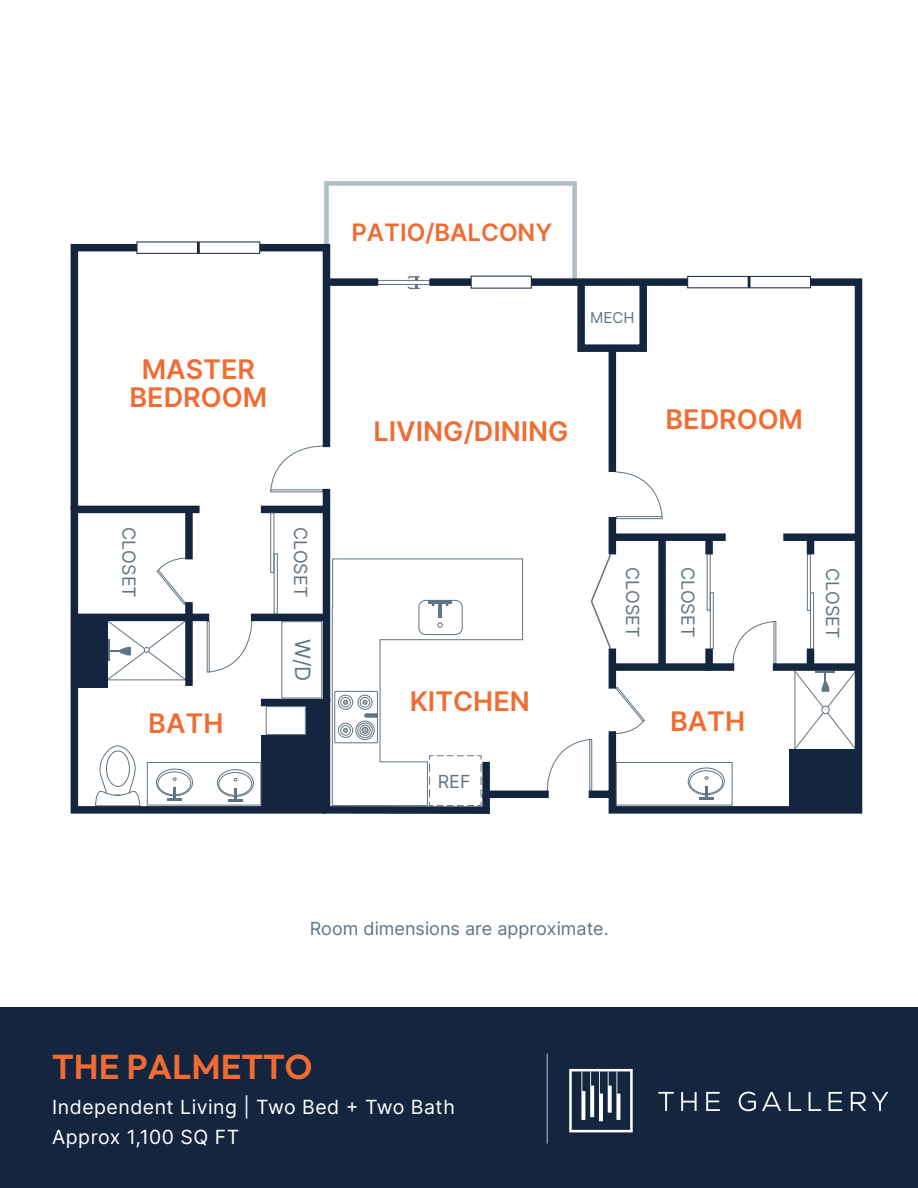
<style>
.page{position:relative;width:918px;height:1188px;background:#fff}
.page>*{position:absolute;margin:0;border:0;box-sizing:border-box;transform-origin:0 0}
.t1{font:600 34.5px "Outfit";color:#f06c33}
.t2{font:600 27px/28.5px "Inter";color:#f06c33;text-align:center}
.t3{font:600 24px "Inter";color:#f06c33}
.t4{font:21px "Inter";color:#617481}
.t5{font:19.5px/30px "Inter";letter-spacing:.025em;color:#fff}
.t6{font:18px "Inter";color:#617481}
.t7{font:15px "Inter";color:#617481}
</style>
<div class="page">
<div style="left:0;top:1008px;width:918px;height:180px;background:#14253f"></div>
<hr style="left:547px;top:1054px;width:1px;height:90px;background:#fff">
<svg style="left:569px;top:1069px;width:64px;height:63px"></svg>
<svg style="left:658px;top:1092px;width:16px;height:19px"></svg>
<svg style="left:681px;top:1092px;width:16px;height:19px"></svg>
<svg style="left:706px;top:1092px;width:14px;height:19px"></svg>
<svg style="left:739px;top:1092px;width:17px;height:19px"></svg>
<svg style="left:762px;top:1092px;width:19px;height:19px"></svg>
<svg style="left:789px;top:1092px;width:12px;height:19px"></svg>
<svg style="left:809px;top:1092px;width:12px;height:19px"></svg>
<svg style="left:829px;top:1092px;width:13px;height:19px"></svg>
<svg style="left:851px;top:1092px;width:15px;height:19px"></svg>
<svg style="left:872px;top:1092px;width:16px;height:19px"></svg>
<svg style="left:70px;top:517px;width:262px;height:297px"></svg>
<div style="left:74px;top:614px;width:135px;height:7px;background:#14253f"></div>
<svg style="left:324px;top:181px;width:253px;height:108px"></svg>
<div style="left:185px;top:509px;width:8px;height:50px;background:#14253f"></div>
<div style="left:185px;top:602px;width:8px;height:84px;background:#14253f"></div>
<svg style="left:70px;top:240px;width:264px;height:277px"></svg>
<svg style="left:422px;top:275px;width:441px;height:539px"></svg>
<div style="left:326px;top:278px;width:52px;height:8px;background:#14253f"></div>
<div style="left:577px;top:278px;width:70px;height:74px;border:8px solid #14253f"></div>
<div style="left:609px;top:348px;width:7px;height:124px;background:#14253f"></div>
<div style="left:609px;top:517px;width:7px;height:37px;background:#14253f"></div>
<div style="left:609px;top:649px;width:7px;height:40px;background:#14253f"></div>
<div style="left:612px;top:533px;width:114px;height:8px;background:#14253f"></div>
<div style="left:783px;top:533px;width:76px;height:8px;background:#14253f"></div>
<div style="left:807px;top:537px;width:7px;height:17px;background:#14253f"></div>
<div style="left:705px;top:537px;width:8px;height:17px;background:#14253f"></div>
<svg style="left:702px;top:621px;width:73px;height:54px"></svg>
<div style="left:773px;top:663px;width:86px;height:8px;background:#14253f"></div>
<div style="left:807px;top:649px;width:7px;height:18px;background:#14253f"></div>
<div style="left:612px;top:663px;width:97px;height:8px;background:#14253f"></div>
<svg style="left:332px;top:558px;width:191px;height:128px"></svg>
<svg style="left:253px;top:686px;width:392px;height:128px"></svg>
<div style="left:306px;top:705px;width:20px;height:105px;background:#14253f"></div>
<div style="left:261px;top:735px;width:51px;height:75px;background:#14253f"></div>
<div style="left:789px;top:749px;width:70px;height:61px;background:#14253f"></div>
<div style="left:77px;top:617px;width:31px;height:70px;background:#14253f"></div>
<div style="left:266px;top:706px;width:40px;height:29px;border:1px solid #617481"></div>
<div style="left:281px;top:621px;width:41px;height:77px;border:1px solid #617481"></div>
<div style="left:158px;top:771px;width:33px;height:24px;border:1px solid #617481;border-radius:50%"></div>
<div style="left:156px;top:769px;width:37px;height:27px;border:1px solid #617481;border-radius:50%"></div>
<div style="left:147px;top:762px;width:114px;height:43px;border:1px solid #617481"></div>
<svg style="left:173px;top:778px;width:4px;height:3px"></svg>
<hr style="left:167px;top:798px;width:15px;height:3px;background:#617481">
<svg style="left:174px;top:788px;width:2px;height:10px"></svg>
<div style="left:689px;top:770px;width:34px;height:24px;border:1px solid #617481;border-radius:50%"></div>
<div style="left:688px;top:768px;width:37px;height:27px;border:1px solid #617481;border-radius:50%"></div>
<div style="left:616px;top:762px;width:117px;height:43px;border:1px solid #617481"></div>
<svg style="left:705px;top:776px;width:3px;height:4px"></svg>
<hr style="left:699px;top:797px;width:15px;height:3px;background:#617481">
<svg style="left:705px;top:787px;width:3px;height:10px"></svg>
<div style="left:218px;top:772px;width:34px;height:24px;border:1px solid #617481;border-radius:50%"></div>
<div style="left:217px;top:769px;width:37px;height:28px;border:1px solid #617481;border-radius:50%"></div>
<svg style="left:228px;top:788px;width:15px;height:13px"></svg>
<div style="left:137px;top:242px;width:123px;height:12px;background:#fff;border:1px solid #14253f"></div>
<svg style="left:197px;top:242px;width:3px;height:11px"></svg>
<div style="left:687px;top:276px;width:124px;height:12px;background:#fff;border:1px solid #14253f"></div>
<svg style="left:748px;top:276px;width:2px;height:12px"></svg>
<div style="left:471px;top:276px;width:61px;height:12px;background:#fff"></div>
<div style="left:658px;top:537px;width:8px;height:130px;background:#14253f"></div>
<div style="left:710px;top:592px;width:4px;height:57px;border:1px solid #617481"></div>
<div style="left:707px;top:554px;width:4px;height:57px;border:1px solid #617481"></div>
<div style="left:810px;top:592px;width:4px;height:57px;border:1px solid #617481"></div>
<div style="left:807px;top:554px;width:4px;height:57px;border:1px solid #617481"></div>
<div style="left:270px;top:513px;width:4px;height:60px;border:1px solid #617481"></div>
<div style="left:274px;top:553px;width:4px;height:61px;border:1px solid #617481"></div>
<h2 class="t2" style="left:130px;top:354px;width:139px">MASTER<br>BEDROOM</h2>
<p class="t6" style="left:142px;top:527px;width:72px;rotate:90deg">CLOSET</p>
<p class="t6" style="left:314px;top:527px;width:72px;rotate:90deg">CLOSET</p>
<p class="t4" style="left:318px;top:639px;width:44px;rotate:90deg">W/D</p>
<h3 class="t3" style="left:352px;top:215px;width:202px">PATIO/BALCONY</h3>
<p class="t7" style="left:590px;top:306px;width:46px">MECH</p>
<h2 class="t2" style="left:374px;top:417px;width:197px">LIVING/DINING</h2>
<h2 class="t2" style="left:666px;top:404px;width:139px">BEDROOM</h2>
<p class="t6" style="left:646px;top:567px;width:72px;rotate:90deg">CLOSET</p>
<p class="t6" style="left:701px;top:567px;width:72px;rotate:90deg">CLOSET</p>
<p class="t6" style="left:846px;top:568px;width:72px;rotate:90deg">CLOSET</p>
<h2 class="t2" style="left:410px;top:687px;width:122px">KITCHEN</h2>
<h2 class="t2" style="left:148px;top:708px;width:77px">BATH</h2>
<h2 class="t2" style="left:670px;top:707px;width:77px">BATH</h2>
<p class="t6" style="left:438px;top:768px;width:34px">REF</p>
<p class="t6" style="left:310px;top:915px;width:300px">Room dimensions are approximate.</p>
<h1 class="t1" style="left:52px;top:1048px;width:262px">THE PALMETTO</h1>
<p class="t5" style="left:52px;top:1091px;width:404px">Independent Living | Two Bed + Two Bath<br>Approx 1,100 SQ FT</p>
</div>
